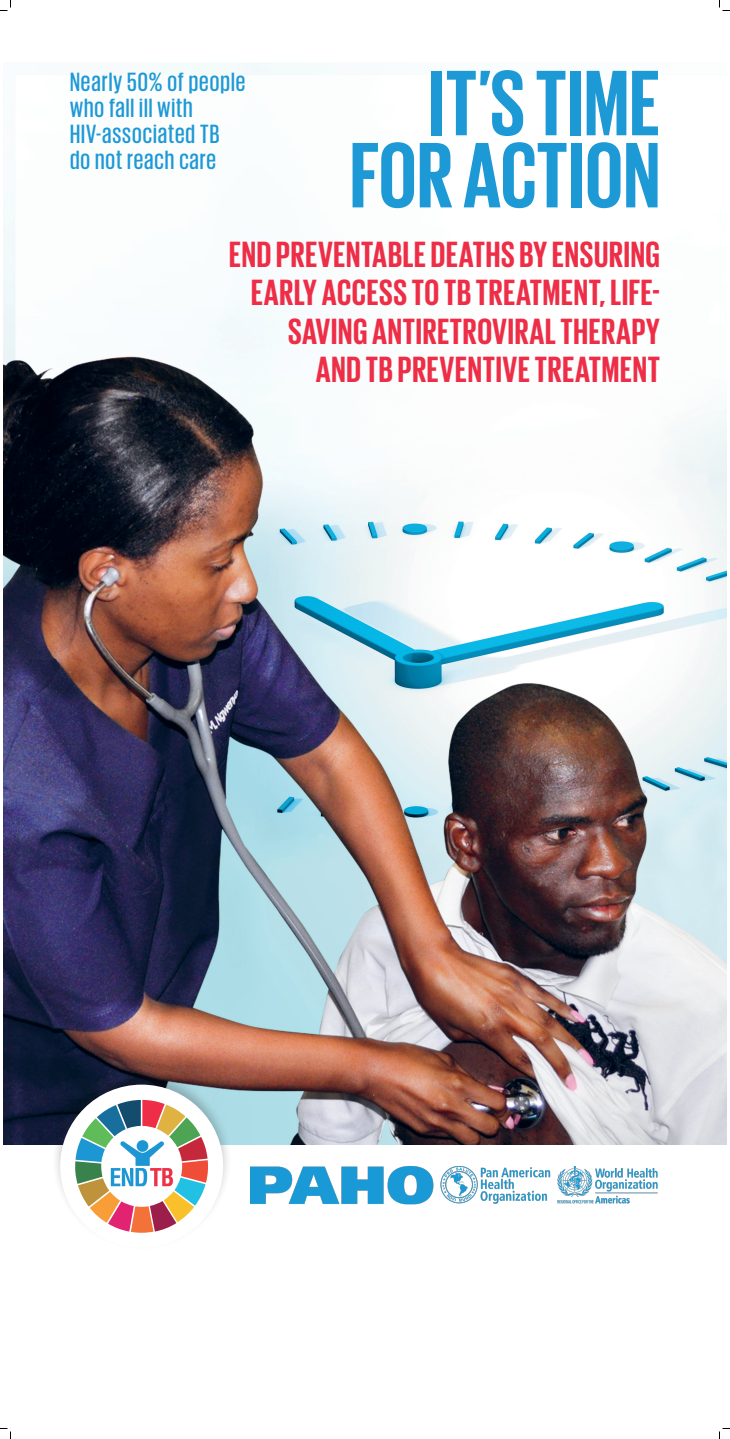
<style>
.page{position:relative;width:730px;height:1439px;background:#fff}
.page>*{position:absolute;margin:0;border:0;box-sizing:border-box;transform-origin:0 0}
.t1{font:700 95px/72.1px "Giorgio Sans";letter-spacing:.01em;color:#1d99d6;text-align:right}
.t2{font:700 37.3px/38.5px "Giorgio Sans";letter-spacing:.02em;color:#ee2d46;text-align:right}
.t3{font:500 27px/26px "Giorgio Sans";letter-spacing:.04em;color:#1d99d6}
</style>
<div class="page">
<img style="left:4px;top:63px;width:722px;height:1081px">
<div style="left:52px;top:1069px;width:181px;height:181px;background:#231f20;opacity:.25"></div>
<div style="left:60px;top:1084px;width:163px;height:163px;background:#fff;border-radius:50%"></div>
<svg style="left:75px;top:1099px;width:133px;height:134px"></svg>
<img style="left:250px;top:1166px;width:408px;height:39px">
<svg style="left:0;top:0;width:11px;height:11px"></svg>
<svg style="left:0;top:1428px;width:11px;height:10px"></svg>
<svg style="left:719px;top:0;width:11px;height:11px"></svg>
<svg style="left:719px;top:1428px;width:11px;height:10px"></svg>
<p class="t3" style="left:70px;top:68px;width:177px">Nearly 50% of people who fall ill with<br>HIV-associated TB do not reach care</p>
<p class="t1" style="left:350px;top:64px;width:311px">IT’S TIME<br>FOR ACTION</p>
<p class="t2" style="left:229px;top:234px;width:432px">END PREVENTABLE DEATHS BY ENSURING<br>EARLY ACCESS TO TB TREATMENT, LIFE-<br>SAVING ANTIRETROVIRAL THERAPY<br>AND TB PREVENTIVE TREATMENT</p>
</div>
